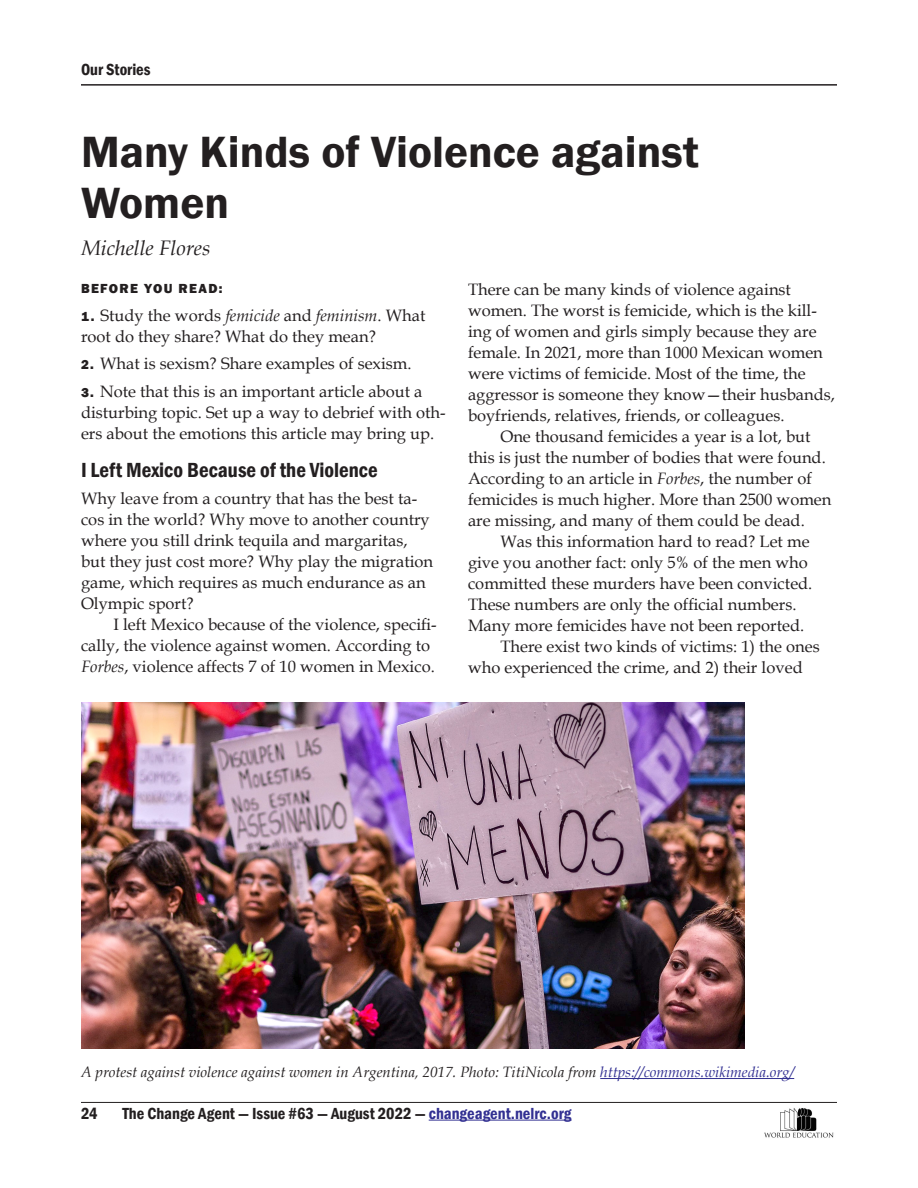
<style>
.page{position:relative;width:918px;height:1188px;background:#fff}
.page>*{position:absolute;margin:0;border:0;box-sizing:border-box;transform-origin:0 0}
.Headline_use{font:600 45px/51px "Franklin Gothic";color:#231f20}
.heading_1{font:600 condensed 21px "Franklin Gothic";color:#231f20}
.Byline{font:italic 21px "Book Antiqua";color:#231f20}
.Body_Text{font:16.5px/21px "Book Antiqua";color:#231f20}
.Body_Text_No_Indent{font:16.5px/21px "Book Antiqua";color:#231f20}
.t1{font:600 condensed 16.5px "Franklin Gothic";color:#231f20}
.t2{font:italic 15px "Book Antiqua";color:#231f20}
.Body_Text_No_Indent-2{font:800 13.5px "Franklin Gothic";letter-spacing:.1em;color:#231f20}
.s1{font-family:"Franklin Gothic";font-weight:800;font-size:13.5px}
.s2{font-style:italic}
.s3{color:#323092}
</style>
<div class="page">
<hr style="left:429px;top:1120px;width:142px;height:1px;background:#323092">
<hr style="left:81px;top:84px;width:756px;height:2px;background:#231f20">
<hr style="left:81px;top:1102px;width:756px;height:1px;background:#231f20">
<hr style="left:600px;top:1078px;width:194px;height:1px;background:#323092">
<img style="left:764px;top:1108px;width:70px;height:30px">
<img style="left:81px;top:702px;width:664px;height:346px">
<p class="t1" style="left:81px;top:59px;width:71px">Our Stories</p>
<p class="Headline_use" style="left:81px;top:127px;width:619px">Many Kinds of Violence against<br>Women</p>
<p class="Byline" style="left:81px;top:233px;width:131px">Michelle Flores</p>
<p class="Body_Text_No_Indent-2" style="left:81px;top:280px;width:143px">BEFORE YOU READ:</p>
<p class="Body_Text_No_Indent" style="left:81px;top:304px;width:346px"><span class="s1">1.</span> Study the words <span class="s2">femicide</span> and <span class="s2">feminism</span>. What root do they share? What do they mean?</p>
<p class="Body_Text_No_Indent" style="left:81px;top:353px;width:332px"><span class="s1">2.</span> What is sexism? Share examples of sexism.</p>
<p class="Body_Text_No_Indent" style="left:81px;top:381px;width:366px"><span class="s1">3.</span> Note that this is an important article about a disturbing topic. Set up a way to debrief with oth&shy;ers about the emotions this article may bring up.</p>
<p class="heading_1" style="left:81px;top:456px;width:298px">I Left Mexico Because of the Violence</p>
<p class="Body_Text_No_Indent" style="left:81px;top:488px;width:354px">Why leave from a country that has the best ta&shy;cos in the world? Why move to another country where you still drink tequila and margaritas, but they just cost more? Why play the migration game, which requires as much endurance as an Olympic sport?</p>
<p class="Body_Text" style="left:81px;top:614px;width:357px;text-indent:32px">I left Mexico because of the violence, specifi&shy;cally, the violence against women. According to<br><span class="s2">Forbes</span>, violence affects 7 of 10 women in Mexico.</p>
<p class="Body_Text" style="left:468px;top:279px;width:368px">There can be many kinds of violence against women. The worst is femicide, which is the kill&shy;ing of women and girls simply because they are female. In 2021, more than 1000 Mexican women were victims of femicide. Most of the time, the aggressor is someone they know—their husbands, boyfriends, relatives, friends, or colleagues.</p>
<p class="Body_Text" style="left:468px;top:426px;width:365px;text-indent:32px">One thousand femicides a year is a lot, but this is just the number of bodies that were found.<br>According to an article in <span class="s2">Forbes</span>, the number of femicides is much higher. More than 2500 women are missing, and many of them could be dead.</p>
<p class="Body_Text" style="left:468px;top:531px;width:346px;text-indent:32px">Was this information hard to read? Let me give you another fact: only 5% of the men who committed these murders have been convicted.<br>These numbers are only the official numbers.<br>Many more femicides have not been reported.</p>
<p class="Body_Text" style="left:468px;top:636px;width:353px;text-indent:32px">There exist two kinds of victims: 1) the ones who experienced the crime, and 2) their loved</p>
<p class="t2" style="left:81px;top:1061px;width:715px">A protest against violence against women in Argentina, 2017. Photo: TitiNicola from <span class="s3">https://commons.wikimedia.org/</span></p>
<p class="t1" style="left:81px;top:1102px;width:18px">24</p>
<p class="t1" style="left:122px;top:1102px;width:451px">The Change Agent — Issue #63 — August 2022 — <span class="s3">changeagent.nelrc.org</span></p>
</div>
